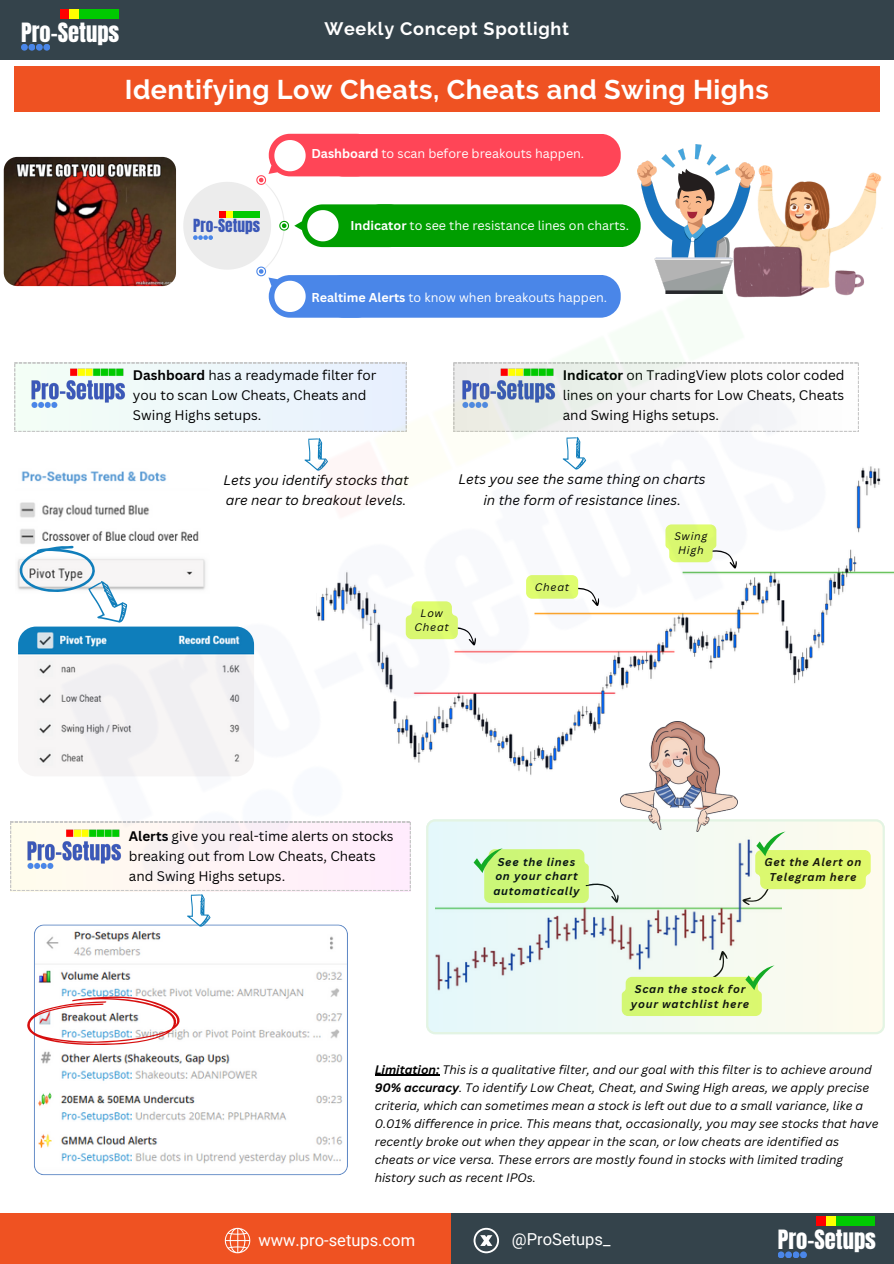
<style>
.page{position:relative;width:894px;height:1264px;background:#fff}
.page>*{position:absolute;margin:0;border:0;box-sizing:border-box;transform-origin:0 0}
.t1{font:700 27px "Raleway";letter-spacing:.015em;color:#fff}
.t2{font:22.65px "Anton";color:#fff}
.t3{font:700 18px "Raleway";letter-spacing:.04em;color:#fff}
.t4{font:16.5px "Roboto";color:#fff}
.t5{font:15.45px "Anton";color:#3b58b8}
.t6{font:13.5px/20.2px "Canva Sans";color:#000}
.t7{font:italic 13.5px/20.2px "Canva Sans";color:#000}
.t8{font:12.45px "Canva Sans";color:#fff}
.t9{font:italic 12px/18px "Canva Sans";color:#000}
.t10{font:italic 700 10.95px/14.7px "Canva Sans";letter-spacing:.07em;color:#000;text-align:center}
.t11{font:italic 10.65px/14.2px "Canva Sans";letter-spacing:.07em;color:#000;text-align:center}
.s1{font-weight:700}
</style>
<div class="page">
<div style="left:0;top:0;width:893px;height:60px;background:#34434b"></div>
<div style="left:14px;top:67px;width:865px;height:45px;background:#ef5222"></div>
<div style="left:21px;top:44px;width:7px;height:7px;background:#4a86e8;border-radius:50%"></div>
<div style="left:28px;top:44px;width:7px;height:7px;background:#4a86e8;border-radius:50%"></div>
<div style="left:36px;top:44px;width:7px;height:7px;background:#4a86e8;border-radius:50%"></div>
<div style="left:60px;top:9px;width:9px;height:9px;background:#f00"></div>
<div style="left:70px;top:9px;width:9px;height:9px;background:#ff0"></div>
<div style="left:80px;top:9px;width:9px;height:9px;background:#00ca00"></div>
<div style="left:43px;top:44px;width:7px;height:7px;background:#4a86e8;border-radius:50%"></div>
<div style="left:89px;top:9px;width:9px;height:9px;background:#00ca00"></div>
<div style="left:99px;top:9px;width:9px;height:9px;background:#00ca00"></div>
<div style="left:109px;top:9px;width:9px;height:9px;background:#00ca00"></div>
<div style="left:0;top:1213px;width:462px;height:50px;background:#ef5222"></div>
<div style="left:450px;top:1213px;width:443px;height:50px;background:#34434b"></div>
<div style="left:777px;top:1251px;width:7px;height:7px;background:#4a86e8;border-radius:50%"></div>
<svg style="left:784px;top:1251px;width:7px;height:7px"></svg>
<div style="left:792px;top:1251px;width:7px;height:7px;background:#4a86e8;border-radius:50%"></div>
<div style="left:816px;top:1216px;width:9px;height:9px;background:#f00"></div>
<div style="left:826px;top:1216px;width:9px;height:9px;background:#ff0"></div>
<div style="left:836px;top:1216px;width:9px;height:9px;background:#00ca00"></div>
<svg style="left:799px;top:1251px;width:7px;height:7px"></svg>
<div style="left:845px;top:1216px;width:10px;height:9px;background:#00ca00"></div>
<div style="left:855px;top:1216px;width:9px;height:9px;background:#00ca00"></div>
<div style="left:865px;top:1216px;width:9px;height:9px;background:#00ca00"></div>
<svg style="left:473px;top:1227px;width:26px;height:26px"></svg>
<svg style="left:225px;top:1227px;width:25px;height:26px"></svg>
<svg style="left:34px;top:985px;width:314px;height:190px"></svg>
<img style="left:27px;top:996px;width:153px;height:48px">
<img style="left:637px;top:145px;width:114px;height:56px">
<img style="left:733px;top:166px;width:149px;height:35px">
<img style="left:4px;top:157px;width:172px;height:129px;border-radius:13px">
<svg style="left:191px;top:134px;width:219px;height:67px"></svg>
<div style="left:323px;top:134px;width:297px;height:42px;background:#ff4557;border-radius:20px"></div>
<svg style="left:426px;top:985px;width:458px;height:49px"></svg>
<img style="left:3px;top:201px;width:890px;height:784px">
<svg style="left:473px;top:848px;width:147px;height:62px;background:#d1f3a1"></svg>
<hr style="left:374px;top:1074px;width:65px;height:1px;background:#000">
<svg style="left:621px;top:949px;width:153px;height:67px"></svg>
<svg style="left:741px;top:831px;width:129px;height:76px"></svg>
<h3 class="t3" style="left:324px;top:18px;width:246px">Weekly Concept Spotlight</h3>
<h2 class="t1" style="left:125px;top:74px;width:645px">Identifying Low Cheats, Cheats and Swing Highs</h2>
<h2 class="t2" style="left:21px;top:16px;width:100px">Pro-Setups</h2>
<p class="t5" style="left:193px;top:214px;width:68px">Pro-Setups</p>
<p class="t8" style="left:311px;top:145px;width:274px"><span class="s1">Dashboard</span> to scan before breakouts happen.</p>
<p class="t8" style="left:350px;top:217px;width:280px"><span class="s1">Indicator</span> to see the resistance lines on charts.</p>
<p class="t8" style="left:311px;top:288px;width:297px"><span class="s1">Realtime Alerts</span> to know when breakouts happen.</p>
<p class="t6" style="left:133px;top:364px;width:245px"><span class="s1">Dashboard</span> has a readymade filter for you to scan Low Cheats, Cheats and<br>Swing Highs setups.</p>
<p class="t6" style="left:562px;top:364px;width:283px;text-align:justify"><span class="s1">Indicator</span> on TradingView plots color coded lines on your charts for Low Cheats, Cheats and Swing Highs setups.</p>
<h5 class="t7" style="left:223px;top:469px;width:187px">Lets you identify stocks that are near to breakout levels.</h5>
<p class="t7" style="left:458px;top:469px;width:248px;text-align:center">Lets you see the same thing on charts in the form of resistance lines.</p>
<p class="t11" style="left:414px;top:606px;width:36px">Low<br>Cheat</p>
<p class="t11" style="left:535px;top:579px;width:36px">Cheat</p>
<p class="t11" style="left:674px;top:529px;width:35px">Swing<br>High</p>
<p class="t6" style="left:129px;top:825px;width:266px"><span class="s1">Alerts</span> give you real-time alerts on stocks breaking out from Low Cheats, Cheats and Swing Highs setups.</p>
<p class="t10" style="left:493px;top:854px;width:88px">See the lines on your chart automatically</p>
<p class="t10" style="left:764px;top:854px;width:98px">Get the Alert on<br>Telegram here</p>
<p class="t10" style="left:630px;top:981px;width:120px">Scan the stock for your watchlist here</p>
<p class="t9" style="left:374px;top:1059px;width:505px"><span class="s1">Limitation:</span> This is a qualitative filter, and our goal with this filter is to achieve around <span class="s1">90% accuracy</span>. To identify Low Cheat, Cheat, and Swing High areas, we apply precise criteria, which can sometimes mean a stock is left out due to a small variance, like a 0.01% difference in price. This means that, occasionally, you may see stocks that have recently broke out when they appear in the scan, or low cheats are identified as cheats or vice versa. These errors are mostly found in stocks with limited trading history such as recent IPOs.</p>
<p class="t4" style="left:258px;top:1230px;width:158px">www.pro-setups.com</p>
<h5 class="t4" style="left:512px;top:1229px;width:100px">@ProSetups_</h5>
<h1 class="t2" style="left:777px;top:1223px;width:100px">Pro-Setups</h1>
</div>
